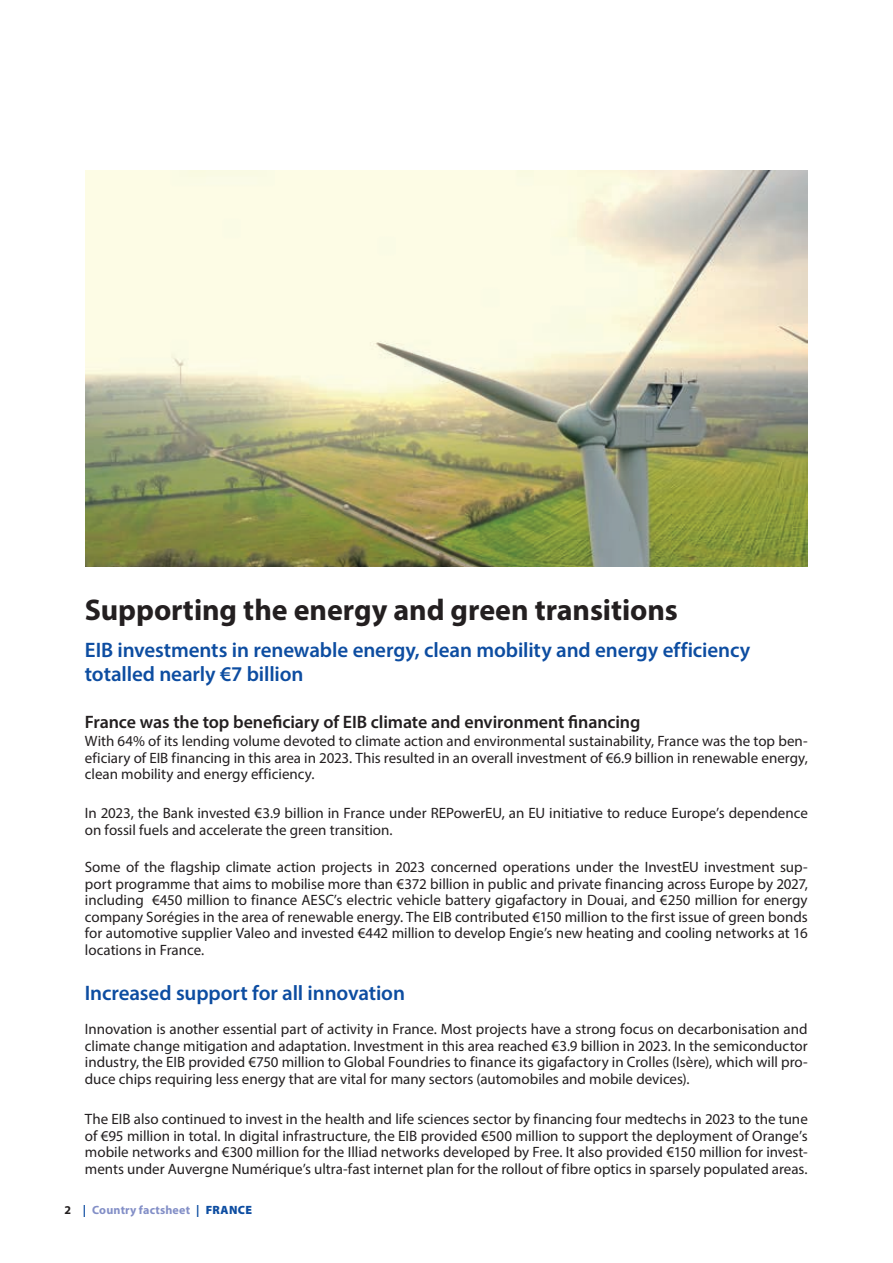
<style>
.page{position:relative;width:893px;height:1263px;background:#fff}
.page>*{position:absolute;margin:0;border:0;box-sizing:border-box;transform-origin:0 0}
._01_TITRE_PROJET{font:700 30px "Myriad Pro";letter-spacing:-.005em;color:#231f20}
._01a_SOUS_TITRE_PROJET{font:600 21px/24px "Myriad Pro";letter-spacing:-.005em;color:#0d4da1}
._01b_SOUS_SOUS_TITRE_PROJET{font:600 18px "Myriad Pro";letter-spacing:-.005em;color:#231f20}
._01b_SOUS_SOUS_TITRE_PROJET-2{font:15px/16.5px "Myriad Pro";color:#231f20;text-align:justify}
._03_PIED_DE_PAGE{font:700 12px "Myriad Pro";letter-spacing:.015em;color:#838fc7}
._03_PIED_DE_PAGE-2{font:700 12px "Myriad Pro";color:#231f20}
.s1{color:#0d4da1}
.s2{font-weight:900;color:#0d4da1}
</style>
<div class="page">
<img style="left:85px;top:170px;width:723px;height:396px">
<p class="_01_TITRE_PROJET" style="left:85px;top:590px;width:594px">Supporting the energy and green transitions</p>
<p class="_01a_SOUS_TITRE_PROJET" style="left:85px;top:637px;width:667px">EIB investments in renewable energy, clean mobility and energy efficiency totalled nearly €7 billion</p>
<p class="_01b_SOUS_SOUS_TITRE_PROJET" style="left:85px;top:711px;width:557px">France was the top beneficiary of EIB climate and environment financing</p>
<p class="_01b_SOUS_SOUS_TITRE_PROJET-2" style="left:85px;top:733px;width:724px">With 64% of its lending volume devoted to climate action and environmental sustainability, France was the top ben&shy;eficiary of EIB financing in this area in 2023. This resulted in an overall investment of €6.9 billion in renewable energy, clean mobility and energy efficiency.</p>
<p class="_01b_SOUS_SOUS_TITRE_PROJET-2" style="left:85px;top:805px;width:724px">In 2023, the Bank invested €3.9 billion in France under REPowerEU, an EU initiative to reduce Europe’s dependence on fossil fuels and accelerate the green transition.</p>
<p class="_01b_SOUS_SOUS_TITRE_PROJET-2" style="left:85px;top:859px;width:724px">Some of the flagship climate action projects in 2023 concerned operations under the InvestEU investment sup&shy;port programme that aims to mobilise more than €372 billion in public and private financing across Europe by 2027, including €450 million to finance AESC’s electric vehicle battery gigafactory in Douai, and €250 million for energy company Sorégies in the area of renewable energy. The EIB contributed €150 million to the first issue of green bonds for automotive supplier Valeo and invested €442 million to develop Engie’s new heating and cooling networks at 16 locations in France.</p>
<p class="_01a_SOUS_TITRE_PROJET" style="left:85px;top:980px;width:322px">Increased support for all innovation</p>
<p class="_01b_SOUS_SOUS_TITRE_PROJET-2" style="left:85px;top:1021px;width:724px">Innovation is another essential part of activity in France. Most projects have a strong focus on decarbonisation and climate change mitigation and adaptation. Investment in this area reached €3.9 billion in 2023. In the semiconductor industry, the EIB provided €750 million to Global Foundries to finance its gigafactory in Crolles (Isère), which will pro&shy;duce chips requiring less energy that are vital for many sectors (automobiles and mobile devices).</p>
<p class="_01b_SOUS_SOUS_TITRE_PROJET-2" style="left:85px;top:1111px;width:724px">The EIB also continued to invest in the health and life sciences sector by financing four medtechs in 2023 to the tune of €95 million in total. In digital infrastructure, the EIB provided €500 million to support the deployment of Orange’s mobile networks and €300 million for the Illiad networks developed by Free. It also provided €150 million for invest&shy;ments under Auvergne Numérique’s ultra-fast internet plan for the rollout of fibre optics in sparsely populated areas.</p>
<p class="_03_PIED_DE_PAGE-2" style="left:64px;top:1202px;width:8px">2</p>
<p class="_03_PIED_DE_PAGE" style="left:83px;top:1202px;width:171px"><span class="s1">|</span> Country factsheet <span class="s1">|</span> <span class="s2">FRANCE</span></p>
</div>
